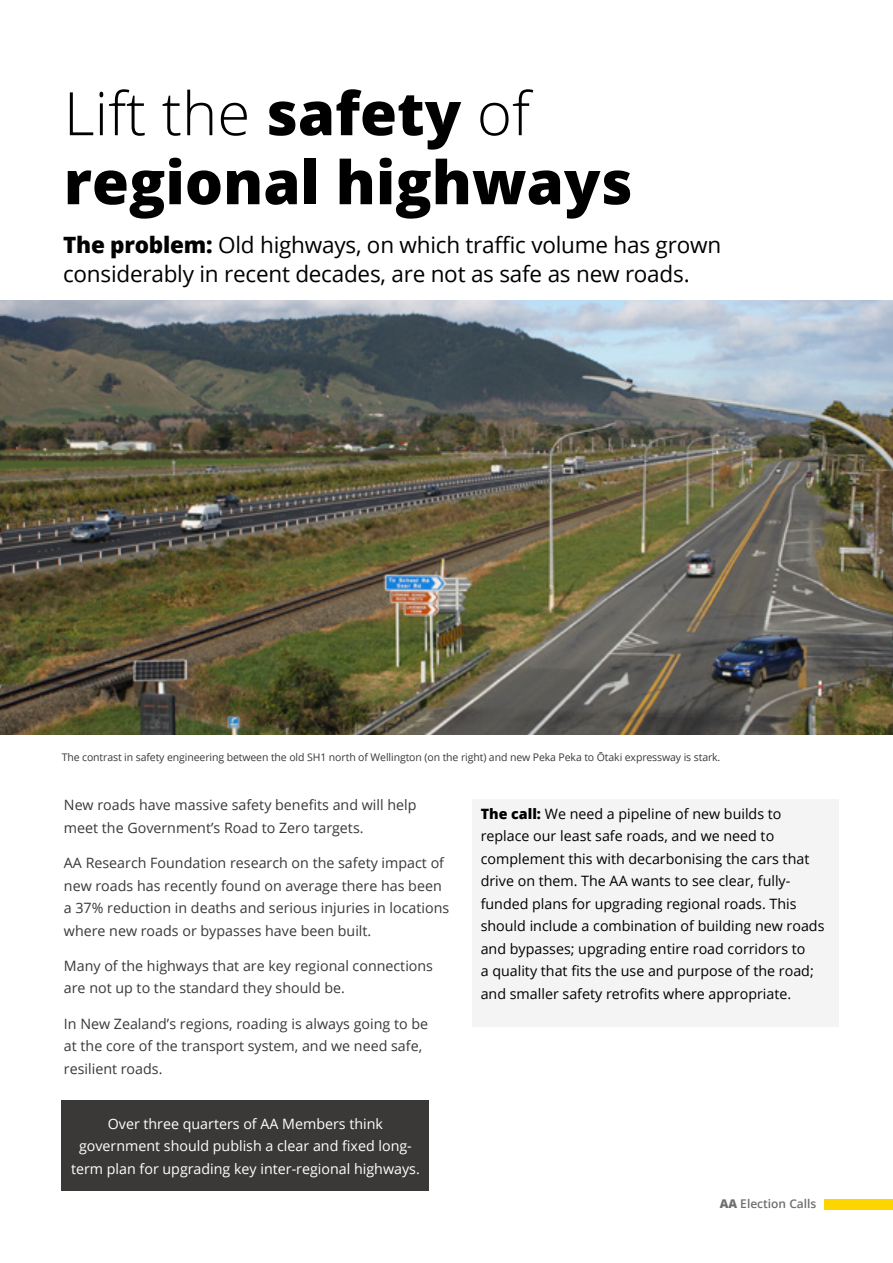
<style>
.page{position:relative;width:893px;height:1263px;background:#fff}
.page>*{position:absolute;margin:0;border:0;box-sizing:border-box;transform-origin:0 0}
.t1{font:800 60px/69px "Open Sans";color:#000}
.t2{font:22.5px/28.5px "Open Sans";letter-spacing:-.01em;color:#000}
.t3{font:14.25px/22.5px "Open Sans";color:#3a3938}
.t4{font:14.25px/22.5px "Open Sans";color:#000}
.t5{font:14.25px/22.5px "Open Sans";color:#fff;text-align:center}
.t6{font:600 12px "Open Sans";color:#706f6e}
.t7{font:10.5px "Open Sans";letter-spacing:-.01em;color:#3a3938}
.s1{font-weight:300}
.s2{font-weight:800}
</style>
<div class="page">
<img style="left:0;top:300px;width:893px;height:435px">
<div style="left:472px;top:799px;width:367px;height:228px;background:#f4f4f5"></div>
<div style="left:62px;top:1100px;width:367px;height:91px;background:#3a3938"></div>
<div style="left:825px;top:1199px;width:68px;height:10px;background:#ffd500"></div>
<h1 class="t1" style="left:64px;top:76px;width:570px"><span class="s1">Lift the</span> safety <span class="s1">of </span>regional highways</h1>
<h2 class="t2" style="left:63px;top:230px;width:660px"><span class="s2">The problem:</span> Old highways, on which traffic volume has grown considerably in recent decades, are not as safe as new roads.</h2>
<p class="t7" style="left:62px;top:750px;width:660px">The contrast in safety engineering between the old SH1 north of Wellington (on the right) and new Peka Peka to Ōtaki expressway is stark.</p>
<p class="t3" style="left:64px;top:793px;width:354px">New roads have massive safety benefits and will help meet the Government’s Road to Zero targets.</p>
<p class="t3" style="left:64px;top:851px;width:387px">AA Research Foundation research on the safety impact of new roads has recently found on average there has been a 37% reduction in deaths and serious injuries in locations where new roads or bypasses have been built.</p>
<p class="t3" style="left:64px;top:954px;width:371px">Many of the highways that are key regional connections are not up to the standard they should be.</p>
<p class="t3" style="left:64px;top:1012px;width:366px">In New Zealand’s regions, roading is always going to be at the core of the transport system, and we need safe, resilient roads.</p>
<p class="t5" style="left:71px;top:1112px;width:350px">Over three quarters of AA Members think government should publish a clear and fixed long&shy;term plan for upgrading key inter-regional highways.</p>
<p class="t4" style="left:481px;top:802px;width:345px"><span class="s2">The call:</span> We need a pipeline of new builds to replace our least safe roads, and we need to complement this with decarbonising the cars that drive on them. The AA wants to see clear, fully&shy;funded plans for upgrading regional roads. This should include a combination of building new roads and bypasses; upgrading entire road corridors to<br>a quality that fits the use and purpose of the road; and smaller safety retrofits where appropriate.</p>
<p class="t6" style="left:720px;top:1196px;width:98px"><span class="s2">AA</span> Election Calls</p>
</div>
